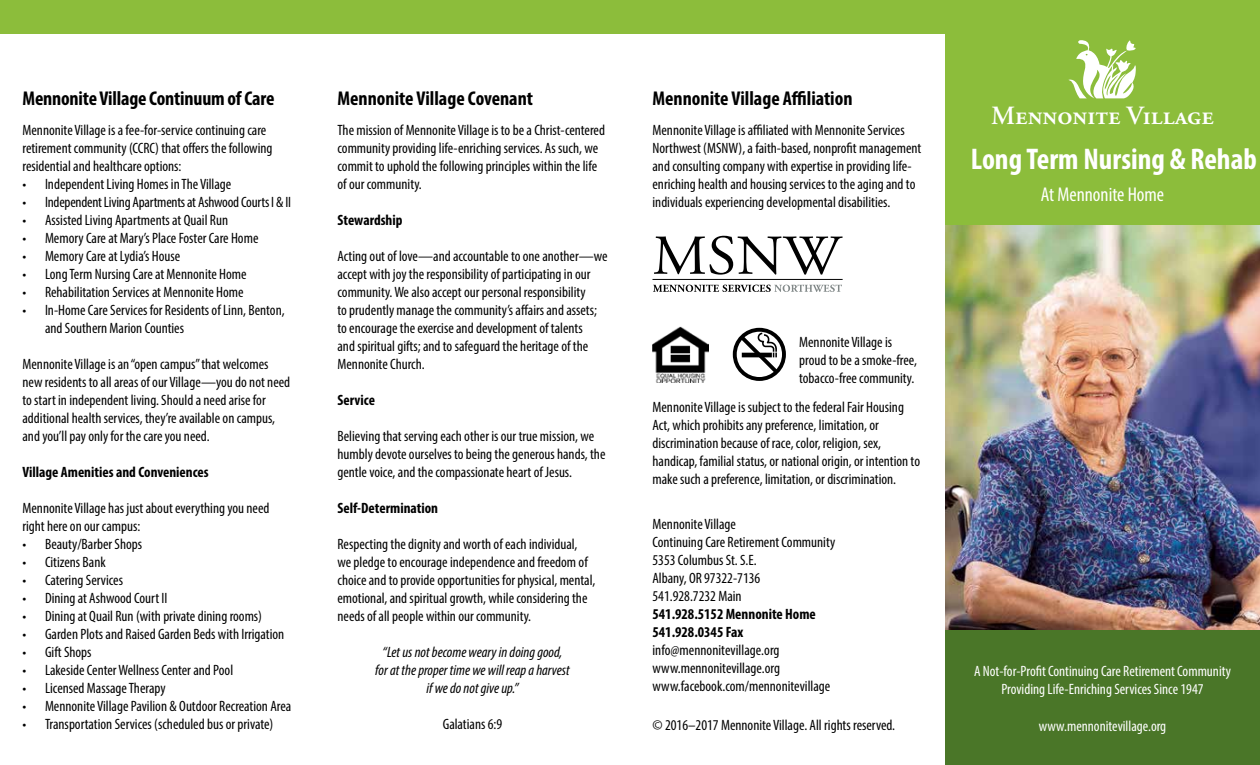
<style>
.page{position:relative;width:1260px;height:765px;background:#fff}
.page>*{position:absolute;margin:0;border:0;box-sizing:border-box;transform-origin:0 0}
.t1{font:700 condensed 30px "Myriad Pro";color:#fff}
.t2{font:26.25px "Adobe Garamond Semibold SC";color:#fff}
.t3{font:700 condensed 20px "Myriad Pro";letter-spacing:-.005em;color:#000}
.t4{font:condensed 20px "Myriad Pro";color:#fff}
.t5{font:condensed 15px/18px "Myriad Pro";color:#000}
.t6{font:condensed 15px/18px "Myriad Pro";color:#fff;text-align:center}
.t7{font:700 condensed 15px/18px "Myriad Pro";color:#000}
.t8{font:italic condensed 15px/18px "Myriad Pro";color:#000;text-align:center}
</style>
<div class="page">
<div style="left:945px;top:630px;width:315px;height:135px;background:#4a7628"></div>
<div style="left:945px;top:0;width:315px;height:225px;background:#8cbd3b"></div>
<svg style="left:1069px;top:40px;width:67px;height:58px"></svg>
<div style="left:0;top:0;width:945px;height:34px;background:#8cbd3b"></div>
<img style="left:652px;top:326px;width:57px;height:56px">
<svg style="left:653px;top:285px;width:189px;height:7px"></svg>
<hr style="left:653px;top:279px;width:190px;height:1px;background:#000">
<svg style="left:654px;top:236px;width:189px;height:39px"></svg>
<div style="left:733px;top:328px;width:53px;height:53px;border:4px solid #000;border-radius:50%"></div>
<svg style="left:736px;top:332px;width:46px;height:45px"></svg>
<img style="left:945px;top:225px;width:315px;height:405px">
<h3 class="t3" style="left:22px;top:86px;width:253px">Mennonite Village Continuum of Care</h3>
<h3 class="t3" style="left:338px;top:86px;width:197px">Mennonite Village Covenant</h3>
<h3 class="t3" style="left:652px;top:86px;width:202px">Mennonite Village Affiliation</h3>
<p class="t5" style="left:652px;top:121px;width:270px">Mennonite Village is affiliated with Mennonite Services Northwest (MSNW), a faith-based, nonprofit management and consulting company with expertise in providing life&shy;enriching health and housing services to the aging and to individuals experiencing developmental disabilities.</p>
<p class="t5" style="left:22px;top:121px;width:252px">Mennonite Village is a fee-for-service continuing care retirement community (CCRC) that offers the following residential and healthcare options:</p>
<p class="t5" style="left:22px;top:175px;width:210px">• Independent Living Homes in The Village</p>
<p class="t5" style="left:22px;top:193px;width:270px">• Independent Living Apartments at Ashwood Courts I &amp; II</p>
<p class="t5" style="left:22px;top:211px;width:207px">• Assisted Living Apartments at Quail Run</p>
<p class="t5" style="left:22px;top:229px;width:237px">• Memory Care at Mary’s Place Foster Care Home</p>
<p class="t5" style="left:22px;top:247px;width:159px">• Memory Care at Lydia’s House</p>
<p class="t5" style="left:22px;top:265px;width:226px">• Long Term Nursing Care at Mennonite Home</p>
<p class="t5" style="left:22px;top:283px;width:223px">• Rehabilitation Services at Mennonite Home</p>
<p class="t5" style="left:45px;top:301px;width:241px;text-indent:-22px">• In-Home Care Services for Residents of Linn, Benton, and Southern Marion Counties</p>
<p class="t5" style="left:22px;top:355px;width:269px">Mennonite Village is an “open campus” that welcomes new residents to all areas of our Village—you do not need to start in independent living. Should a need arise for additional health services, they’re available on campus, and you’ll pay only for the care you need.</p>
<p class="t7" style="left:22px;top:463px;width:188px">Village Amenities and Conveniences</p>
<p class="t5" style="left:22px;top:499px;width:248px">Mennonite Village has just about everything you need right here on our campus:</p>
<p class="t5" style="left:22px;top:535px;width:121px">• Beauty/Barber Shops</p>
<p class="t5" style="left:22px;top:553px;width:85px">• Citizens Bank</p>
<p class="t5" style="left:22px;top:571px;width:102px">• Catering Services</p>
<p class="t5" style="left:22px;top:589px;width:147px">• Dining at Ashwood Court II</p>
<p class="t5" style="left:22px;top:607px;width:241px">• Dining at Quail Run (with private dining rooms)</p>
<p class="t5" style="left:22px;top:625px;width:263px">• Garden Plots and Raised Garden Beds with Irrigation</p>
<p class="t5" style="left:22px;top:643px;width:71px">• Gift Shops</p>
<p class="t5" style="left:22px;top:661px;width:212px">• Lakeside Center Wellness Center and Pool</p>
<p class="t5" style="left:22px;top:679px;width:145px">• Licensed Massage Therapy</p>
<p class="t5" style="left:22px;top:697px;width:270px">• Mennonite Village Pavilion &amp; Outdoor Recreation Area</p>
<p class="t5" style="left:22px;top:715px;width:252px">• Transportation Services (scheduled bus or private)</p>
<p class="t5" style="left:338px;top:121px;width:269px">The mission of Mennonite Village is to be a Christ-centered community providing life-enriching services. As such, we commit to uphold the following principles within the life of our community.</p>
<p class="t7" style="left:338px;top:211px;width:67px">Stewardship</p>
<p class="t5" style="left:338px;top:247px;width:272px">Acting out of love—and accountable to one another—we accept with joy the responsibility of participating in our community. We also accept our personal responsibility<br>to prudently manage the community’s affairs and assets; to encourage the exercise and development of talents<br>and spiritual gifts; and to safeguard the heritage of the Mennonite Church.</p>
<p class="t7" style="left:338px;top:391px;width:39px">Service</p>
<p class="t5" style="left:338px;top:427px;width:269px">Believing that serving each other is our true mission, we humbly devote ourselves to being the generous hands, the gentle voice, and the compassionate heart of Jesus.</p>
<p class="t7" style="left:338px;top:499px;width:102px">Self-Determination</p>
<p class="t5" style="left:338px;top:535px;width:259px">Respecting the dignity and worth of each individual,<br>we pledge to encourage independence and freedom of choice and to provide opportunities for physical, mental, emotional, and spiritual growth, while considering the needs of all people within our community.</p>
<p class="t8" style="left:375px;top:643px;width:196px">“Let us not become weary in doing good, for at the proper time we will reap a harvest if we do not give up.”</p>
<p class="t5" style="left:443px;top:715px;width:61px">Galatians 6:9</p>
<p class="t5" style="left:799px;top:332px;width:119px">Mennonite Village is proud to be a smoke-free, tobacco-free community.</p>
<p class="t5" style="left:652px;top:398px;width:269px">Mennonite Village is subject to the federal Fair Housing Act, which prohibits any preference, limitation, or discrimination because of race, color, religion, sex, handicap, familial status, or national origin, or intention to make such a preference, limitation, or discrimination.</p>
<p class="t5" style="left:652px;top:515px;width:184px">Mennonite Village<br>Continuing Care Retirement Community<br>5353 Columbus St. S.E.<br>Albany, OR 97322-7136<br>541.928.7232 Main</p>
<p class="t7" style="left:652px;top:604px;width:165px">541.928.5152 Mennonite Home<br>541.928.0345 Fax</p>
<p class="t5" style="left:652px;top:641px;width:179px">info@mennonitevillage.org www.mennonitevillage.org www.facebook.com/mennonitevillage</p>
<p class="t5" style="left:652px;top:716px;width:244px">© 2016–2017 Mennonite Village. All rights reserved.</p>
<h2 class="t2" style="left:991px;top:101px;width:224px">Mennonite Village</h2>
<h1 class="t1" style="left:971px;top:140px;width:287px">Long Term Nursing &amp; Rehab</h1>
<h3 class="t4" style="left:1041px;top:182px;width:125px">At Mennonite Home</h3>
<p class="t6" style="left:974px;top:662px;width:258px">A Not-for-Profit Continuing Care Retirement Community<br>Providing Life-Enriching Services Since 1947</p>
<p class="t6" style="left:1039px;top:717px;width:129px">www.mennonitevillage.org</p>
</div>
